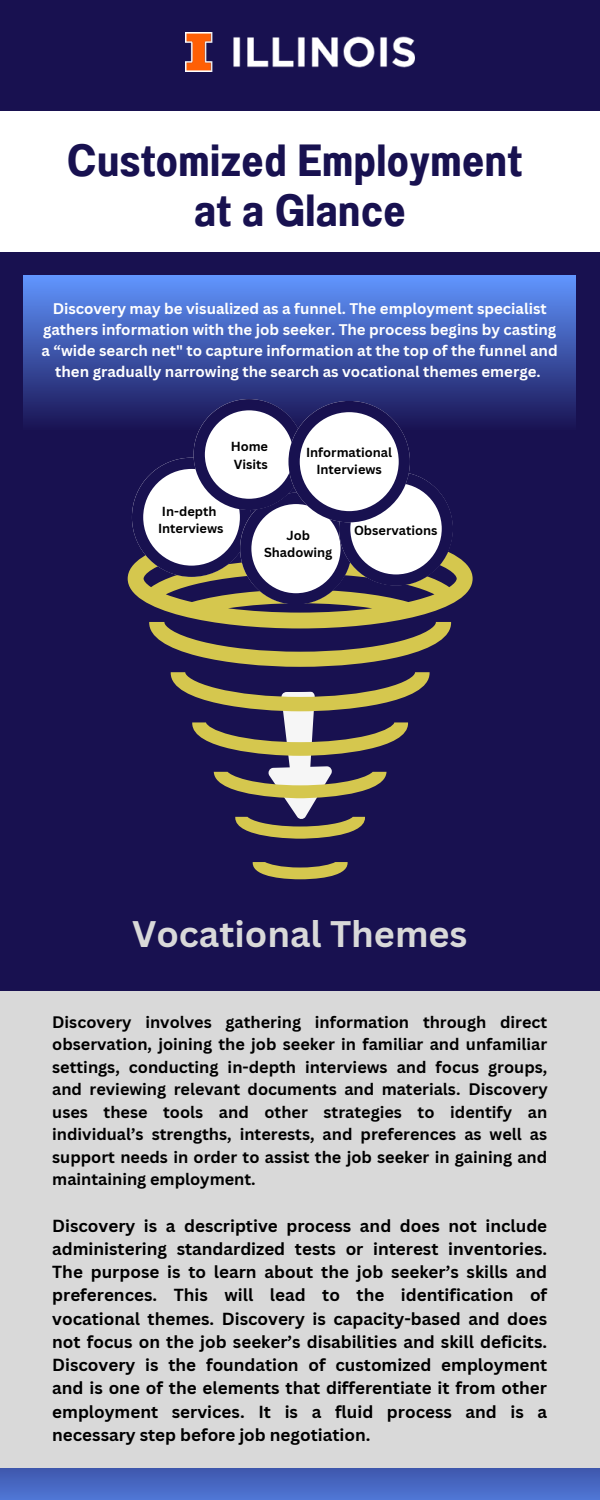
<style>
.page{position:relative;width:600px;height:1500px;background:#181150}
.page>*{position:absolute;margin:0;border:0;box-sizing:border-box;transform-origin:0 0}
.t1{font:45px/49.5px "Anantason Bold Wd 75";letter-spacing:.01em;color:#181150;text-align:center}
.t2{font:700 36px "Canva Sans";color:#d9d9d9}
.t3{font:700 17px/23.2px "Canva Sans";color:#000;text-align:justify}
.t4{font:700 16.2px/22.5px "Canva Sans";color:#000;text-align:justify}
.t5{font:700 15px/21px "Canva Sans";color:#fff;text-align:center}
.t6{font:700 12.8px/17.2px "Canva Sans";color:#000;text-align:center}
</style>
<div class="page">
<div style="left:24px;top:275px;width:552px;height:155px;background:linear-gradient(to bottom,#6196ff,#191352)"></div>
<div style="left:0;top:111px;width:600px;height:141px;background:#fff"></div>
<svg style="left:0;top:1467px;width:600px;height:33px;background:#4b6ac1"></svg>
<img style="left:186px;top:32px;width:228px;height:39px">
<svg style="left:253px;top:862px;width:95px;height:17px"></svg>
<svg style="left:128px;top:399px;width:345px;height:440px"></svg>
<div style="left:0;top:991px;width:600px;height:476px;background:#d9d9d9"></div>
<h1 class="t1" style="left:67px;top:136px;width:456px">Customized Employment at a Glance</h1>
<p class="t5" style="left:42px;top:297px;width:518px">Discovery may be visualized as a funnel. The employment specialist gathers information with the job seeker. The process begins by casting a “wide search net" to capture information at the top of the funnel and then gradually narrowing the search as vocational themes emerge.</p>
<p class="t6" style="left:231px;top:438px;width:39px">Home</p>
<p class="t6" style="left:234px;top:455px;width:36px">Visits</p>
<p class="t6" style="left:306px;top:444px;width:88px">Informational<br>Interviews</p>
<p class="t6" style="left:162px;top:503px;width:56px">In-depth</p>
<p class="t6" style="left:158px;top:520px;width:67px">Interviews</p>
<p class="t6" style="left:264px;top:526px;width:70px">Job<br>Shadowing</p>
<p class="t6" style="left:354px;top:522px;width:85px">Observations</p>
<h2 class="t2" style="left:132px;top:909px;width:337px">Vocational Themes</h2>
<p class="t4" style="left:52px;top:1010px;width:497px">Discovery involves gathering information through direct observation, joining the job seeker in familiar and unfamiliar settings, conducting in-depth interviews and focus groups, and reviewing relevant documents and materials. Discovery uses these tools and other strategies to identify an individual’s strengths, interests, and preferences as well as support needs in order to assist the job seeker in gaining and maintaining employment.</p>
<p class="t3" style="left:52px;top:1214px;width:497px">Discovery is a descriptive process and does not include administering standardized tests or interest inventories.<br>The purpose is to learn about the job seeker’s skills and preferences. This will lead to the identification of vocational themes. Discovery is capacity-based and does not focus on the job seeker’s disabilities and skill deficits.<br>Discovery is the foundation of customized employment and is one of the elements that differentiate it from other employment services. It is a fluid process and is a necessary step before job negotiation.</p>
</div>
